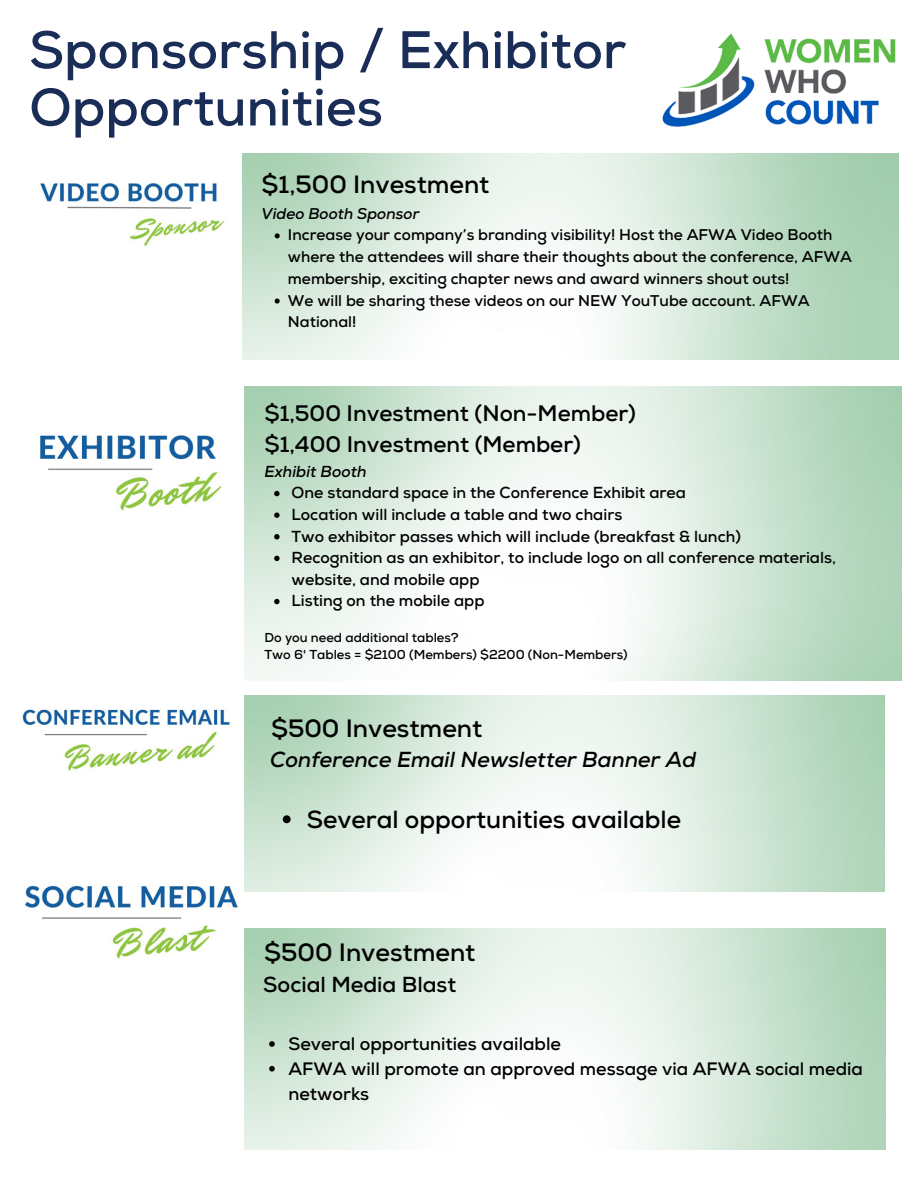
<style>
.page{position:relative;width:918px;height:1188px;background:#fff}
.page>*{position:absolute;margin:0;border:0;box-sizing:border-box;transform-origin:0 0}
.t1{font:700 52.8px/57.3px "Nexa";color:#1a2d57}
.t2{font:700 25.05px "Nexa";color:#000}
.t3{font:700 24.75px "Nexa";color:#000}
.t4{font:700 22.5px/31.3px "Nexa";color:#000}
.t5{font:italic 700 21.75px "Nexa";color:#000}
.t6{font:700 21.75px "Nexa";color:#000}
.t7{font:700 18px/24.8px "Nexa";color:#000}
.t8{font:700 15.9px/21.6px "Nexa";color:#000}
.t9{font:italic 700 15.9px "Nexa";color:#000}
.t10{font:700 15.45px/21.8px "Nexa";color:#000}
.t11{font:italic 700 15.45px "Nexa";color:#000}
.t12{font:700 12.9px "Nexa";color:#000}
</style>
<div class="page">
<img style="left:40px;top:183px;width:185px;height:63px">
<img style="left:40px;top:435px;width:182px;height:76px">
<img style="left:22px;top:709px;width:208px;height:62px">
<svg style="left:275px;top:233px;width:5px;height:5px"></svg>
<svg style="left:275px;top:299px;width:5px;height:5px"></svg>
<svg style="left:283px;top:815px;width:8px;height:8px"></svg>
<svg style="left:274px;top:491px;width:6px;height:5px"></svg>
<svg style="left:274px;top:512px;width:6px;height:6px"></svg>
<svg style="left:274px;top:534px;width:6px;height:5px"></svg>
<svg style="left:274px;top:556px;width:6px;height:5px"></svg>
<svg style="left:274px;top:599px;width:6px;height:5px"></svg>
<img style="left:25px;top:885px;width:213px;height:74px">
<svg style="left:269px;top:1041px;width:6px;height:6px"></svg>
<svg style="left:269px;top:1066px;width:6px;height:6px"></svg>
<img style="left:662px;top:33px;width:234px;height:94px">
<p class="t1" style="left:29px;top:23px;width:598px">Sponsorship / Exhibitor<br>Opportunities</p>
<p class="t2" style="left:262px;top:169px;width:229px">$1,500 Investment</p>
<p class="t11" style="left:262px;top:204px;width:160px">Video Booth Sponsor</p>
<p class="t10" style="left:288px;top:225px;width:566px">Increase your company’s branding visibility! Host the AFWA Video Booth where the attendees will share their thoughts about the conference, AFWA membership, exciting chapter news and award winners shout outs!</p>
<p class="t10" style="left:288px;top:290px;width:523px">We will be sharing these videos on our NEW YouTube account. AFWA<br>National!</p>
<p class="t4" style="left:264px;top:398px;width:373px">$1,500 Investment (Non-Member) $1,400 Investment (Member)</p>
<p class="t9" style="left:264px;top:462px;width:104px">Exhibit Booth</p>
<p class="t8" style="left:292px;top:483px;width:396px">One standard space in the Conference Exhibit area</p>
<p class="t8" style="left:292px;top:504px;width:332px">Location will include a table and two chairs</p>
<p class="t8" style="left:292px;top:526px;width:451px">Two exhibitor passes which will include (breakfast &amp; lunch)</p>
<p class="t8" style="left:292px;top:547px;width:546px">Recognition as an exhibitor, to include logo on all conference materials, website, and mobile app</p>
<p class="t8" style="left:292px;top:591px;width:194px">Listing on the mobile app</p>
<p class="t12" style="left:264px;top:630px;width:196px">Do you need additional tables?</p>
<p class="t12" style="left:264px;top:647px;width:365px">Two 6' Tables = $2100 (Members) $2200 (Non-Members)</p>
<p class="t2" style="left:271px;top:713px;width:213px">$500 Investment</p>
<p class="t5" style="left:270px;top:747px;width:428px">Conference Email Newsletter Banner Ad</p>
<h2 class="t3" style="left:307px;top:805px;width:376px">Several opportunities available</h2>
<p class="t2" style="left:264px;top:938px;width:213px">$500 Investment</p>
<p class="t6" style="left:263px;top:971px;width:194px">Social Media Blast</p>
<h4 class="t7" style="left:288px;top:1032px;width:274px">Several opportunities available</h4>
<p class="t7" style="left:288px;top:1057px;width:576px">AFWA will promote an approved message via AFWA social media networks</p>
</div>
